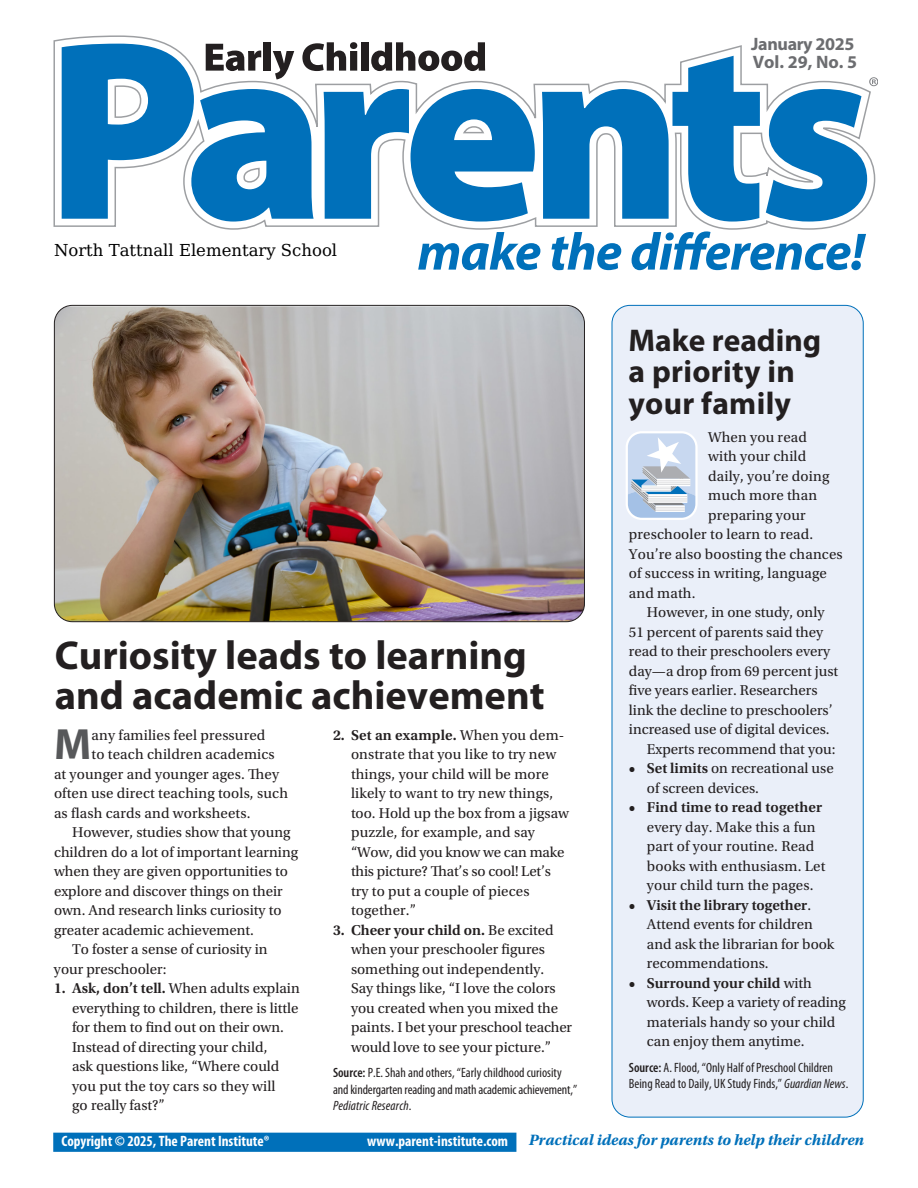
<style>
.page{position:relative;width:918px;height:1188px;background:#fff}
.page>*{position:absolute;margin:0;border:0;box-sizing:border-box;transform-origin:0 0}
.t1{font:700 43.95px "Myriad Pro";color:#57585a}
.t2{font:700 40.5px/40.5px "Myriad Pro";color:#231f20}
.t3{font:700 31.5px/31.5px "Myriad Pro";letter-spacing:.01em;color:#231f20}
.t4{font:700 18px/18px "Myriad Pro";letter-spacing:-.02em;color:#6c6d70}
.t5{font:16.5px "DejaVu Math Te X Gyre";color:#000}
.t6{font:italic 700 15.75px "Utopia Std";color:#0070ba}
.t7{font:15px/19.5px "Utopia Std";color:#231f20}
.t8{font:700 condensed 15px "Myriad Pro";color:#fff}
.t9{font:600 15px "Utopia Std";letter-spacing:.01em;color:#231f20}
.t10{font:condensed 13.5px/16.5px "Myriad Pro";color:#231f20}
.s1{font-weight:600}
.s2{font-style:italic}
</style>
<div class="page">
<svg style="left:53px;top:35px;width:795px;height:195px"></svg>
<svg style="left:418px;top:232px;width:122px;height:38px"></svg>
<svg style="left:551px;top:232px;width:70px;height:38px"></svg>
<svg style="left:632px;top:231px;width:234px;height:39px"></svg>
<svg style="left:766px;top:77px;width:112px;height:145px"></svg>
<div style="left:612px;top:305px;width:251px;height:812px;background:#eaeff9;border-radius:18px"></div>
<div style="left:53px;top:1133px;width:463px;height:19px;background:#0070ba;border:2px solid #0070ba"></div>
<svg style="left:626px;top:431px;width:72px;height:89px"></svg>
<img style="left:54px;top:306px;width:530px;height:316px">
<p class="t4" style="left:751px;top:34px;width:108px">January 2025<br>Vol. 29, No. 5</p>
<p class="t5" style="left:54px;top:243px;width:285px">North Tattnall Elementary School</p>
<h2 class="t2" style="left:55px;top:633px;width:491px">Curiosity leads to learning and academic achievement</h2>
<p class="t7" style="left:351px;top:725px;width:220px;text-indent:-18px"><span class="s1">2. Set an example.</span> When you dem&shy;onstrate that you like to try new things, your child will be more likely to want to try new things, too. Hold up the box from a jigsaw puzzle, for example, and say “Wow, did you know we can make this picture? That’s so cool! Let’s try to put a couple of pieces together.”</p>
<p class="t7" style="left:351px;top:920px;width:223px;text-indent:-18px"><span class="s1">3. Cheer your child on.</span> Be excited when your preschooler figures something out independently.<br>Say things like, “I love the colors you created when you mixed the paints. I bet your preschool teacher would love to see your picture.”</p>
<p class="t10" style="left:333px;top:1064px;width:246px"><span class="s1">Source:</span> P.E. Shah and others, “Early childhood curiosity and kindergarten reading and math academic achievement,”<br><span class="s2">Pediatric Research</span>.</p>
<h1 class="t1" style="left:54px;top:716px;width:39px">M</h1>
<p class="t7" style="left:92px;top:725px;width:175px">any families feel pressured</p>
<p class="t7" style="left:92px;top:745px;width:185px">to teach children academics</p>
<p class="t7" style="left:54px;top:764px;width:227px">at younger and younger ages. They</p>
<p class="t7" style="left:54px;top:784px;width:236px">often use direct teaching tools, such</p>
<p class="t7" style="left:54px;top:803px;width:198px">as flash cards and worksheets.</p>
<p class="t7" style="left:72px;top:823px;width:220px">However, studies show that young</p>
<p class="t7" style="left:54px;top:842px;width:246px">children do a lot of important learning</p>
<p class="t7" style="left:54px;top:862px;width:235px">when they are given opportunities to</p>
<p class="t7" style="left:54px;top:881px;width:230px">explore and discover things on their</p>
<p class="t7" style="left:54px;top:901px;width:229px">own. And research links curiosity to</p>
<p class="t7" style="left:54px;top:920px;width:201px">greater academic achievement.</p>
<p class="t7" style="left:72px;top:940px;width:197px">To foster a sense of curiosity in</p>
<p class="t7" style="left:54px;top:959px;width:114px">your preschooler:</p>
<p class="t7" style="left:72px;top:979px;width:229px;text-indent:-18px"><span class="s1">1. Ask, don’t tell.</span> When adults explain everything to children, there is little for them to find out on their own.<br>Instead of directing your child,<br>ask questions like, “Where could you put the toy cars so they will<br>go really fast?”</p>
<h3 class="t3" style="left:628px;top:323px;width:194px">Make reading a priority in your family</h3>
<p class="t7" style="left:708px;top:427px;width:100px">When you read</p>
<p class="t7" style="left:708px;top:447px;width:100px">with your child</p>
<p class="t7" style="left:708px;top:466px;width:123px">daily, you’re doing</p>
<p class="t7" style="left:708px;top:486px;width:111px">much more than</p>
<p class="t7" style="left:708px;top:505px;width:99px">preparing your</p>
<p class="t7" style="left:629px;top:525px;width:186px">preschooler to learn to read.</p>
<p class="t7" style="left:629px;top:544px;width:215px">You’re also boosting the chances</p>
<p class="t7" style="left:629px;top:564px;width:200px">of success in writing, language</p>
<p class="t7" style="left:629px;top:583px;width:68px">and math.</p>
<p class="t7" style="left:647px;top:603px;width:179px">However, in one study, only</p>
<p class="t7" style="left:629px;top:622px;width:196px">51 percent of parents said they</p>
<p class="t7" style="left:629px;top:642px;width:203px">read to their preschoolers every</p>
<p class="t7" style="left:629px;top:661px;width:211px">day—a drop from 69 percent just</p>
<p class="t7" style="left:629px;top:681px;width:190px">five years earlier. Researchers</p>
<p class="t7" style="left:629px;top:700px;width:205px">link the decline to preschoolers’</p>
<p class="t7" style="left:629px;top:720px;width:202px">increased use of digital devices.</p>
<p class="t7" style="left:647px;top:739px;width:190px">Experts recommend that you:</p>
<p class="t7" style="left:647px;top:759px;width:188px;text-indent:-18px"><span class="s1">• Set limits</span> on recreational use of screen devices.</p>
<p class="t9" style="left:629px;top:799px;width:195px">• Find time to read together</p>
<p class="t7" style="left:647px;top:817px;width:180px">every day. Make this a fun part of your routine. Read books with enthusiasm. Let your child turn the pages.</p>
<p class="t7" style="left:647px;top:895px;width:189px;text-indent:-18px"><span class="s1">• Visit the library together</span>.<br>Attend events for children and ask the librarian for book recommendations.</p>
<p class="t7" style="left:647px;top:973px;width:200px;text-indent:-18px"><span class="s1">• Surround your child</span> with words. Keep a variety of reading materials handy so your child can enjoy them anytime.</p>
<p class="t10" style="left:629px;top:1059px;width:221px"><span class="s1">Source:</span> A. Flood, “Only Half of Preschool Children<br>Being Read to Daily, UK Study Finds,” <span class="s2">Guardian News</span>.</p>
<p class="t8" style="left:62px;top:1131px;width:210px">Copyright © 2025, The Parent Institute®</p>
<p class="t8" style="left:367px;top:1131px;width:142px">www.parent-institute.com</p>
<p class="t6" style="left:529px;top:1131px;width:337px">Practical ideas for parents to help their children</p>
</div>
